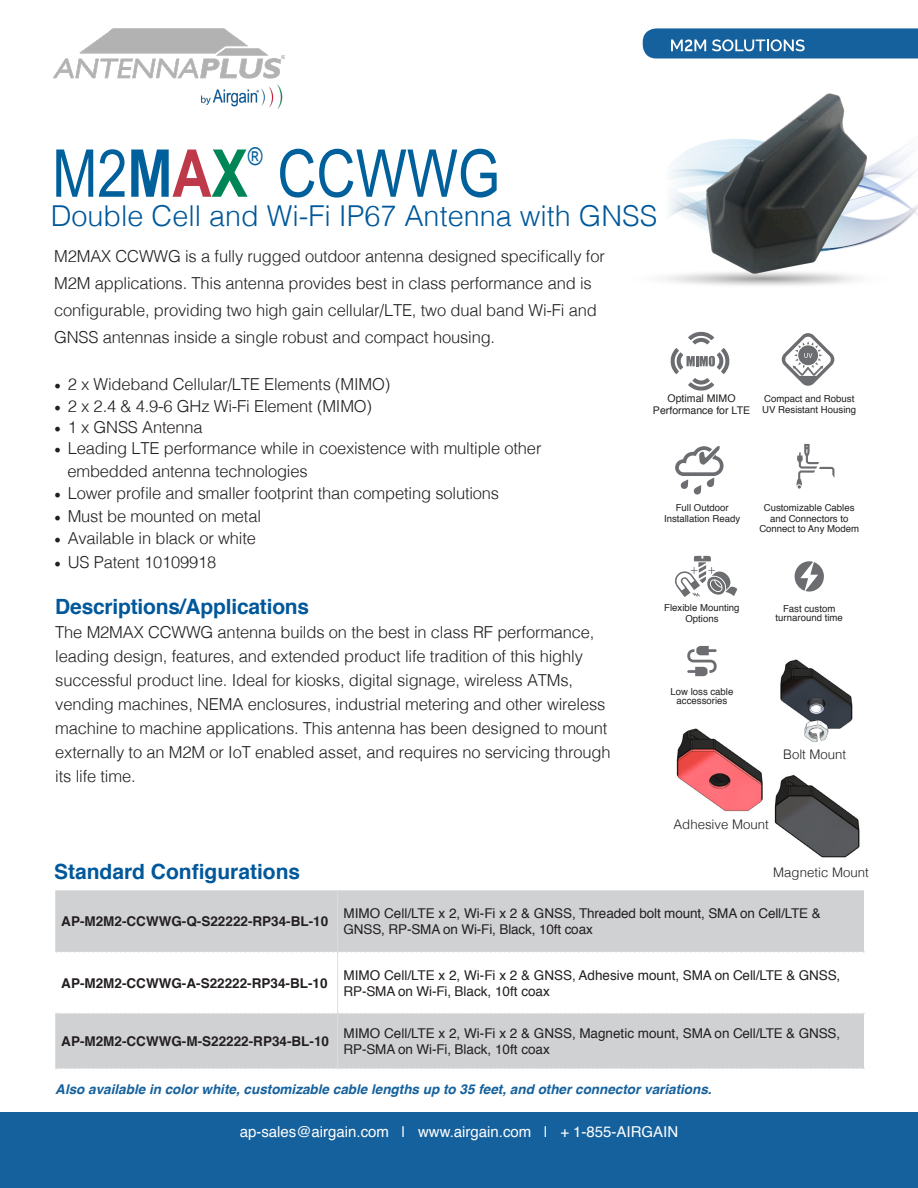
<style>
.page{position:relative;width:918px;height:1188px;background:#fff}
.page>*{position:absolute;margin:0;border:0;box-sizing:border-box;transform-origin:0 0}
.t1{font:66px "Arial Narrow";color:#00609c}
.t2{font:300 28.8px "Helvetica";color:#00589b}
.t3{font:24.45px "Arial Narrow";color:#00609c}
.t4{font:700 21px "Helvetica";letter-spacing:-.01em;color:#00589b}
.t5{font:300 16.5px/24px "Helvetica";letter-spacing:-.01em;color:#231f20}
.t6{font:15px "Helvetica";color:#fff}
.t7{font:13.5px/16.2px "Helvetica";letter-spacing:-.005em;color:#231f20}
.t8{font:700 13.5px "Helvetica";color:#231f20}
.t9{font:italic 700 13.5px "Helvetica";color:#15619d}
.t10{font:300 13.2px "Helvetica";color:#231f20}
.t11{font:10.5px "Helvetica";color:#231f20}
.t12{font:9.6px/9px "Helvetica";color:#231f20;text-align:center}
.s1{font-weight:700}
.s2{font-weight:700;color:#be3a4a}
.s3{font-weight:700;color:#008656}
.s4{font-family:"Minion Pro";font-weight:400;font-size:18px}
</style>
<div class="page">
<svg style="left:643px;top:28px;width:275px;height:31px"></svg>
<div style="left:0;top:1112px;width:918px;height:76px;background:#15619d"></div>
<img style="left:54px;top:28px;width:230px;height:81px">
<img style="left:664px;top:147px;width:254px;height:137px">
<img style="left:774px;top:774px;width:86px;height:84px">
<img style="left:780px;top:659px;width:73px;height:83px">
<img style="left:676px;top:728px;width:87px;height:84px">
<svg style="left:55px;top:890px;width:809px;height:179px;fill:#d0d1d3"></svg>
<hr style="left:337px;top:890px;width:1px;height:61px;background:#dcdddf">
<hr style="left:337px;top:953px;width:1px;height:60px;background:#dcdddf">
<hr style="left:337px;top:1014px;width:1px;height:54px;background:#dcdddf">
<svg style="left:56px;top:951px;width:808px;height:2px"></svg>
<svg style="left:56px;top:1013px;width:808px;height:1px"></svg>
<svg style="left:56px;top:1068px;width:808px;height:1px"></svg>
<svg style="left:675px;top:556px;width:62px;height:41px"></svg>
<svg style="left:675px;top:446px;width:49px;height:49px"></svg>
<svg style="left:687px;top:646px;width:30px;height:30px"></svg>
<svg style="left:781px;top:333px;width:54px;height:53px"></svg>
<svg style="left:797px;top:444px;width:37px;height:45px"></svg>
<svg style="left:795px;top:561px;width:29px;height:31px"></svg>
<svg style="left:671px;top:331px;width:59px;height:60px"></svg>
<img style="left:693px;top:93px;width:184px;height:193px">
<p class="t1" style="left:52px;top:125px;width:197px">M2<span class="s1">M</span><span class="s2">A</span><span class="s3">X</span></p>
<p class="t3" style="left:248px;top:138px;width:16px">®</p>
<p class="t1" style="left:278px;top:125px;width:224px">CCWWG</p>
<p class="t2" style="left:51px;top:191px;width:608px">Double Cell and Wi-Fi IP67 Antenna with GNSS</p>
<p class="t5" style="left:54px;top:242px;width:552px;line-height:27px">M2MAX CCWWG is a fully rugged outdoor antenna designed specifically for M2M applications. This antenna provides best in class performance and is configurable, providing two high gain cellular/LTE, two dual band Wi-Fi and GNSS antennas inside a single robust and compact housing.</p>
<p class="t5" style="left:54px;top:371px;width:338px"><span class="s4">•</span> 2 x Wideband Cellular/LTE Elements (MIMO)</p>
<p class="t5" style="left:54px;top:393px;width:319px"><span class="s4">•</span> 2 x 2.4 &amp; 4.9-6 GHz Wi-Fi Element (MIMO)</p>
<p class="t5" style="left:54px;top:414px;width:150px"><span class="s4">•</span> 1 x GNSS Antenna</p>
<p class="t5" style="left:54px;top:435px;width:489px"><span class="s4">•</span> Leading LTE performance while in coexistence with multiple other</p>
<p class="t5" style="left:67px;top:458px;width:242px">embedded antenna technologies</p>
<p class="t5" style="left:54px;top:480px;width:446px"><span class="s4">•</span> Lower profile and smaller footprint than competing solutions</p>
<p class="t5" style="left:54px;top:503px;width:208px"><span class="s4">•</span> Must be mounted on metal</p>
<p class="t5" style="left:54px;top:525px;width:203px"><span class="s4">•</span> Available in black or white</p>
<p class="t5" style="left:54px;top:549px;width:164px"><span class="s4">•</span> US Patent 10109918</p>
<p class="t4" style="left:55px;top:589px;width:256px">Descriptions/Applications</p>
<p class="t5" style="left:55px;top:619px;width:557px">The M2MAX CCWWG antenna builds on the best in class RF performance, leading design, features, and extended product life tradition of this highly successful product line. Ideal for kiosks, digital signage, wireless ATMs, vending machines, NEMA enclosures, industrial metering and other wireless machine to machine applications. This antenna has been designed to mount externally to an M2M or IoT enabled asset, and requires no servicing through its life time.</p>
<p class="t11" style="left:668px;top:390px;width:70px">Optimal MIMO</p>
<p class="t11" style="left:653px;top:402px;width:99px">Performance for LTE</p>
<p class="t12" style="left:676px;top:504px;width:54px">Full Outdoor</p>
<p class="t12" style="left:664px;top:514px;width:78px">Installation Ready</p>
<p class="t12" style="left:664px;top:604px;width:77px">Flexible Mounting</p>
<p class="t12" style="left:685px;top:615px;width:35px">Options</p>
<p class="t12" style="left:670px;top:687px;width:64px">Low loss cable accessories</p>
<p class="t12" style="left:764px;top:394px;width:92px">Compact and Robust</p>
<p class="t12" style="left:762px;top:405px;width:95px">UV Resistant Housing</p>
<p class="t12" style="left:764px;top:503px;width:92px">Customizable Cables</p>
<p class="t12" style="left:770px;top:514px;width:80px">and Connectors to</p>
<p class="t12" style="left:759px;top:525px;width:101px">Connect to Any Modem</p>
<p class="t12" style="left:776px;top:604px;width:69px">Fast custom turnaround time</p>
<p class="t10" style="left:783px;top:744px;width:65px">Bolt Mount</p>
<p class="t10" style="left:674px;top:813px;width:97px">Adhesive Mount</p>
<p class="t4" style="left:54px;top:855px;width:248px">Standard Configurations</p>
<p class="t8" style="left:61px;top:911px;width:269px">AP-M2M2-CCWWG-Q-S22222-RP34-BL-10</p>
<p class="t7" style="left:344px;top:906px;width:479px">MIMO Cell/LTE x 2, Wi-Fi x 2 &amp; GNSS, Threaded bolt mount, SMA on Cell/LTE &amp;<br>GNSS, RP-SMA on Wi-Fi, Black, 10ft coax</p>
<p class="t10" style="left:773px;top:861px;width:97px">Magnetic Mount</p>
<p class="t8" style="left:61px;top:972px;width:268px">AP-M2M2-CCWWG-A-S22222-RP34-BL-10</p>
<p class="t7" style="left:344px;top:967px;width:498px">MIMO Cell/LTE x 2, Wi-Fi x 2 &amp; GNSS, Adhesive mount, SMA on Cell/LTE &amp; GNSS,<br>RP-SMA on Wi-Fi, Black, 10ft coax</p>
<p class="t8" style="left:61px;top:1030px;width:269px">AP-M2M2-CCWWG-M-S22222-RP34-BL-10</p>
<p class="t7" style="left:344px;top:1026px;width:498px">MIMO Cell/LTE x 2, Wi-Fi x 2 &amp; GNSS, Magnetic mount, SMA on Cell/LTE &amp; GNSS,<br>RP-SMA on Wi-Fi, Black, 10ft coax</p>
<p class="t9" style="left:55px;top:1078px;width:658px">Also available in color white, customizable cable lengths up to 35 feet, and other connector variations.</p>
<p class="t6" style="left:240px;top:1120px;width:440px">ap-sales@airgain.com | www.airgain.com | + 1-855-AIRGAIN</p>
</div>
